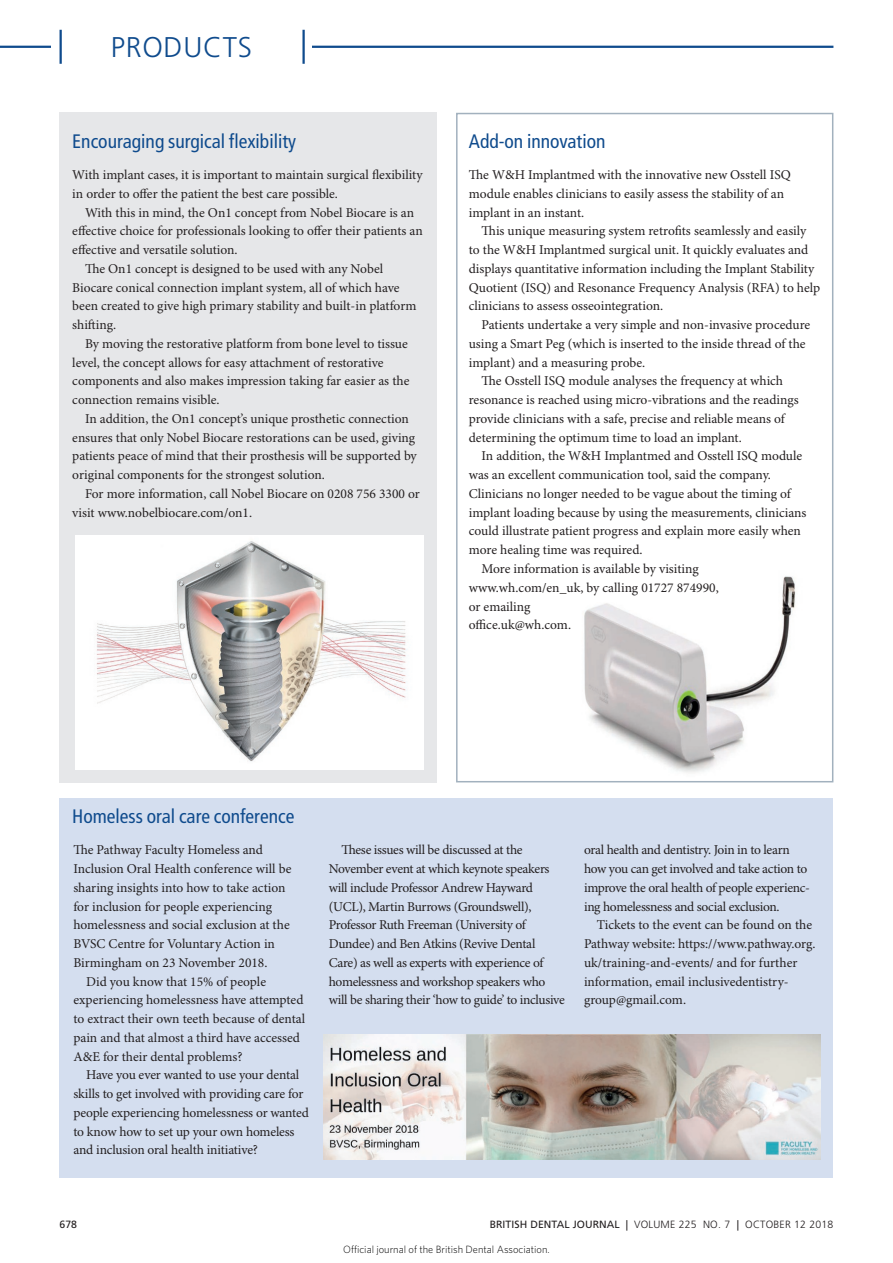
<style>
.page{position:relative;width:893px;height:1263px;background:#fff}
.page>*{position:absolute;margin:0;border:0;box-sizing:border-box;transform-origin:0 0}
.t1{font:300 28.5px "Frutiger LT Std";letter-spacing:.025em;color:#0f4b8d}
.heading___6_products{font:condensed 19.5px "Frutiger LT Std";color:#0f4b8d}
.body_9pt_ragged{font:13.5px/18.8px "Minion Pro";letter-spacing:-.005em;color:#231f20}
.body_9pt_ragged-2{font:13.5px/18.8px "Minion Pro";letter-spacing:-.025em;color:#231f20}
.body_9pt_ragged_1st{font:13.5px/18.8px "Minion Pro";letter-spacing:-.005em;color:#231f20}
.t2{font:300 10.5px "Frutiger LT Std";letter-spacing:.02em;color:#231f20}
.t3{font:300 10.5px "Whitney";color:#000}
.t4{font:10.5px "Frutiger LT Std";color:#231f20}
.s1{font-weight:400}
</style>
<div class="page">
<div style="left:60px;top:798px;width:773px;height:380px;background:#d4deef"></div>
<img style="left:584px;top:576px;width:212px;height:197px">
<div style="left:456px;top:113px;width:377px;height:669px;border:2px solid #a2b1be"></div>
<img style="left:324px;top:1034px;width:496px;height:125px">
<div style="left:60px;top:112px;width:377px;height:670px;background:#e6e7e9"></div>
<img style="left:76px;top:535px;width:348px;height:235px">
<hr style="left:0;top:46px;width:833px;height:2px;background:#0f4b8d">
<div style="left:51px;top:30px;width:261px;height:34px;background:#fff"></div>
<hr style="left:302px;top:30px;width:3px;height:34px;background:#0f4b8d">
<hr style="left:60px;top:30px;width:2px;height:34px;background:#0f4b8d">
<h1 class="t1" style="left:111px;top:31px;width:143px">PRODUCTS</h1>
<p class="heading___6_products" style="left:72px;top:130px;width:225px">Encouraging surgical flexibility</p>
<p class="body_9pt_ragged_1st" style="left:72px;top:166px;width:352px">With implant cases, it is important to maintain surgical flexibility in order to offer the patient the best care possible.</p>
<p class="body_9pt_ragged" style="left:72px;top:204px;width:352px;text-indent:13px">With this in mind, the On1 concept from Nobel Biocare is an effective choice for professionals looking to offer their patients an effective and versatile solution.</p>
<p class="body_9pt_ragged" style="left:72px;top:260px;width:346px;text-indent:13px">The On1 concept is designed to be used with any Nobel Biocare conical connection implant system, all of which have been created to give high primary stability and built-in platform shifting.</p>
<p class="body_9pt_ragged" style="left:72px;top:335px;width:339px;text-indent:13px">By moving the restorative platform from bone level to tissue level, the concept allows for easy attachment of restorative components and also makes impression taking far easier as the connection remains visible.</p>
<p class="body_9pt_ragged" style="left:72px;top:410px;width:346px;text-indent:13px">In addition, the On1 concept’s unique prosthetic connection ensures that only Nobel Biocare restorations can be used, giving patients peace of mind that their prosthesis will be supported by original components for the strongest solution.</p>
<p class="body_9pt_ragged" style="left:72px;top:485px;width:349px;text-indent:13px">For more information, call Nobel Biocare on 0208 756 3300 or visit www.nobelbiocare.com/on1.</p>
<p class="heading___6_products" style="left:469px;top:130px;width:138px">Add-on innovation</p>
<p class="body_9pt_ragged_1st" style="left:469px;top:166px;width:323px">The W&amp;H Implantmed with the innovative new Osstell ISQ module enables clinicians to easily assess the stability of an implant in an instant.</p>
<p class="body_9pt_ragged" style="left:469px;top:222px;width:353px;text-indent:13px">This unique measuring system retrofits seamlessly and easily to the W&amp;H Implantmed surgical unit. It quickly evaluates and displays quantitative information including the Implant Stability Quotient (ISQ) and Resonance Frequency Analysis (RFA) to help clinicians to assess osseointegration.</p>
<p class="body_9pt_ragged" style="left:469px;top:316px;width:343px;text-indent:13px">Patients undertake a very simple and non-invasive procedure using a Smart Peg (which is inserted to the inside thread of the implant) and a measuring probe.</p>
<p class="body_9pt_ragged" style="left:469px;top:372px;width:331px;text-indent:13px">The Osstell ISQ module analyses the frequency at which resonance is reached using micro-vibrations and the readings provide clinicians with a safe, precise and reliable means of determining the optimum time to load an implant.</p>
<p class="body_9pt_ragged" style="left:469px;top:447px;width:339px;text-indent:13px">In addition, the W&amp;H Implantmed and Osstell ISQ module was an excellent communication tool, said the company.<br>Clinicians no longer needed to be vague about the timing of implant loading because by using the measurements, clinicians could illustrate patient progress and explain more easily when more healing time was required.</p>
<p class="body_9pt_ragged" style="left:469px;top:560px;width:251px;text-indent:13px">More information is available by visiting www.wh.com/en_uk, by calling 01727 874990, or emailing<br>office.uk@wh.com.</p>
<p class="heading___6_products" style="left:72px;top:805px;width:224px">Homeless oral care conference</p>
<p class="body_9pt_ragged_1st" style="left:73px;top:841px;width:219px">The Pathway Faculty Homeless and Inclusion Oral Health conference will be sharing insights into how to take action for inclusion for people experiencing homelessness and social exclusion at the BVSC Centre for Voluntary Action in Birmingham on 23 November 2018.</p>
<p class="body_9pt_ragged" style="left:73px;top:972px;width:233px;text-indent:13px">Did you know that 15% of people experiencing homelessness have attempted to extract their own teeth because of dental pain and that almost a third have accessed A&amp;E for their dental problems?</p>
<p class="body_9pt_ragged" style="left:73px;top:1066px;width:237px;text-indent:13px">Have you ever wanted to use your dental skills to get involved with providing care for people experiencing homelessness or wanted to know how to set up your own homeless and inclusion oral health initiative?</p>
<p class="body_9pt_ragged-2" style="left:329px;top:841px;width:238px;text-indent:13px">These issues will be discussed at the November event at which keynote speakers will include Professor Andrew Hayward (UCL), Martin Burrows (Groundswell), Professor Ruth Freeman (University of Dundee) and Ben Atkins (Revive Dental Care) as well as experts with experience of homelessness and workshop speakers who will be sharing their ‘how to guide’ to inclusive</p>
<p class="body_9pt_ragged-2" style="left:584px;top:841px;width:228px">oral health and dentistry. Join in to learn how you can get involved and take action to improve the oral health of people experienc&shy;ing homelessness and social exclusion.</p>
<p class="body_9pt_ragged" style="left:584px;top:916px;width:233px;text-indent:13px">Tickets to the event can be found on the Pathway website: https://www.pathway.org. uk/training-and-events/ and for further information, email inclusivedentistry&shy;group@gmail.com.</p>
<p class="t4" style="left:60px;top:1218px;width:19px">678</p>
<p class="t2" style="left:490px;top:1219px;width:345px"><span class="s1">BRITISH DENTAL JOURNAL |</span> VOLUME 225 NO. 7 <span class="s1">|</span> OCTOBER 12 2018</p>
<p class="t3" style="left:343px;top:1243px;width:208px">Official journal of the British Dental Association.</p>
</div>
